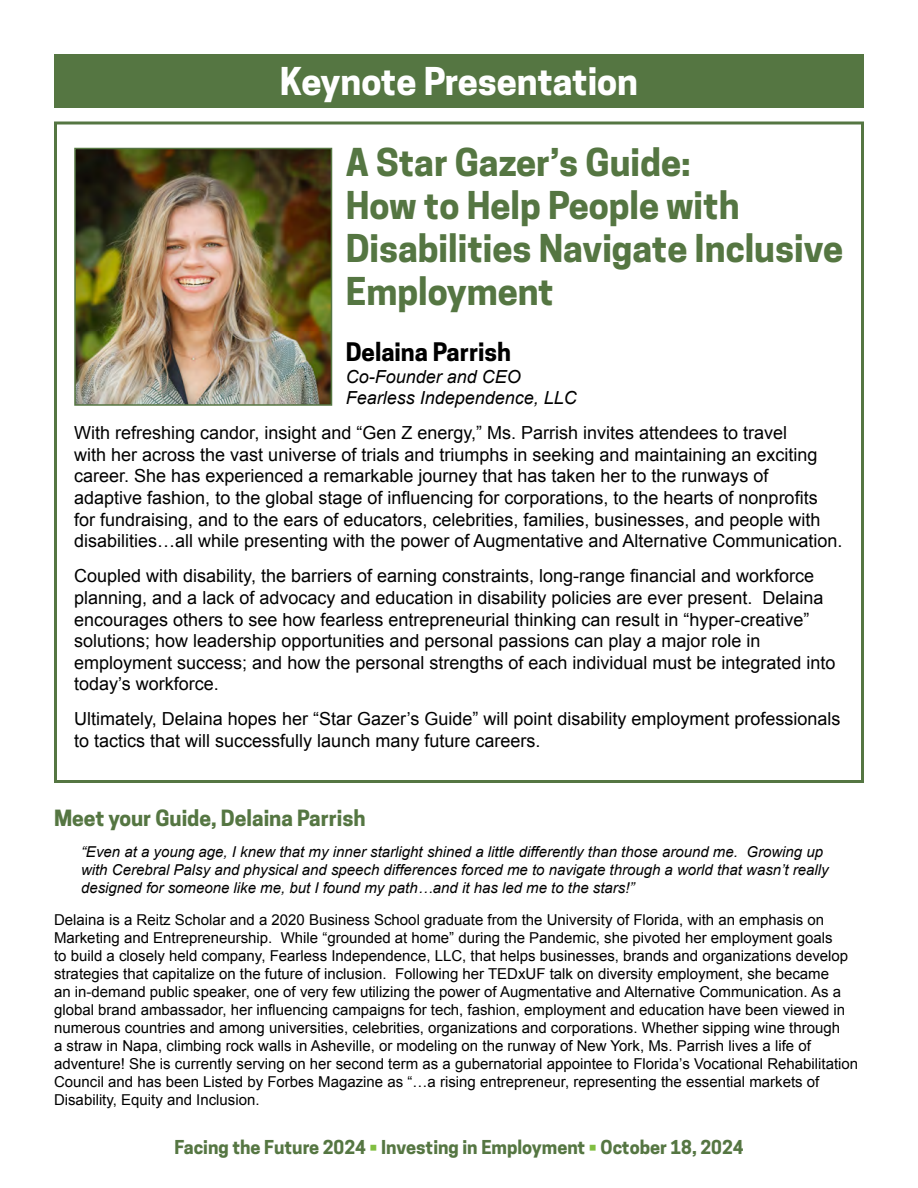
<style>
.page{position:relative;width:918px;height:1188px;background:#fff}
.page>*{position:absolute;margin:0;border:0;box-sizing:border-box;transform-origin:0 0}
.t1{font:700 36px/43.2px "Cooper Hewitt";color:#557642}
.t2{font:700 36px "Cooper Hewitt";color:#fff}
.t3{font:700 24px "Cooper Hewitt";color:#000}
.t4{font:700 21px "Cooper Hewitt";color:#557642}
.t5{font:18px/21.6px "Arial";color:#000}
.t6{font:700 18px "Cooper Hewitt";color:#557642}
.t7{font:italic 18px/21.6px "Arial";color:#000}
.t8{font:15px/18px "Arial";color:#000}
.t9{font:italic 15px/18px "Arial";color:#000}
.s1{color:#81be41}
</style>
<div class="page">
<div style="left:54px;top:54px;width:810px;height:54px;background:#557642"></div>
<div style="left:54px;top:122px;width:810px;height:661px;background:#fff;border:3px solid #557642"></div>
<img style="left:77px;top:151px;width:252px;height:252px">
<div style="left:74px;top:148px;width:258px;height:258px;border:2px solid #557642"></div>
<h1 class="t2" style="left:280px;top:60px;width:360px">Keynote Presentation</h1>
<h1 class="t1" style="left:346px;top:141px;width:499px">A Star Gazer’s Guide:<br>How to Help People with<br>Disabilities Navigate Inclusive<br>Employment</h1>
<h2 class="t3" style="left:346px;top:338px;width:167px">Delaina Parrish</h2>
<p class="t7" style="left:346px;top:366px;width:233px">Co-Founder and CEO<br>Fearless Independence, LLC</p>
<p class="t5" style="left:74px;top:422px;width:770px">With refreshing candor, insight and “Gen Z energy,” Ms. Parrish invites attendees to travel<br>with her across the vast universe of trials and triumphs in seeking and maintaining an exciting career. She has experienced a remarkable journey that has taken her to the runways of<br>adaptive fashion, to the global stage of influencing for corporations, to the hearts of nonprofits for fundraising, and to the ears of educators, celebrities, families, businesses, and people with disabilities…all while presenting with the power of Augmentative and Alternative Communication.</p>
<p class="t5" style="left:74px;top:565px;width:763px">Coupled with disability, the barriers of earning constraints, long-range financial and workforce planning, and a lack of advocacy and education in disability policies are ever present. Delaina encourages others to see how fearless entrepreneurial thinking can result in “hyper-creative” solutions; how leadership opportunities and personal passions can play a major role in employment success; and how the personal strengths of each individual must be integrated into today’s workforce.</p>
<p class="t5" style="left:74px;top:708px;width:768px">Ultimately, Delaina hopes her “Star Gazer’s Guide” will point disability employment professionals to tactics that will successfully launch many future careers.</p>
<p class="t4" style="left:54px;top:805px;width:313px">Meet your Guide, Delaina Parrish</p>
<p class="t9" style="left:81px;top:843px;width:749px">“Even at a young age, I knew that my inner starlight shined a little differently than those around me. Growing up with Cerebral Palsy and physical and speech differences forced me to navigate through a world that wasn’t really designed for someone like me, but I found my path…and it has led me to the stars!”</p>
<p class="t8" style="left:54px;top:911px;width:806px">Delaina is a Reitz Scholar and a 2020 Business School graduate from the University of Florida, with an emphasis on Marketing and Entrepreneurship. While “grounded at home” during the Pandemic, she pivoted her employment goals<br>to build a closely held company, Fearless Independence, LLC, that helps businesses, brands and organizations develop strategies that capitalize on the future of inclusion. Following her TEDxUF talk on diversity employment, she became<br>an in-demand public speaker, one of very few utilizing the power of Augmentative and Alternative Communication. As a global brand ambassador, her influencing campaigns for tech, fashion, employment and education have been viewed in numerous countries and among universities, celebrities, organizations and corporations. Whether sipping wine through<br>a straw in Napa, climbing rock walls in Asheville, or modeling on the runway of New York, Ms. Parrish lives a life of adventure! She is currently serving on her second term as a gubernatorial appointee to Florida’s Vocational Rehabilitation Council and has been Listed by Forbes Magazine as “…a rising entrepreneur, representing the essential markets of Disability, Equity and Inclusion.</p>
<p class="t6" style="left:174px;top:1137px;width:571px">Facing the Future 2024 <span class="s1">•</span> Investing in Employment <span class="s1">•</span> October 18, 2024</p>
</div>
